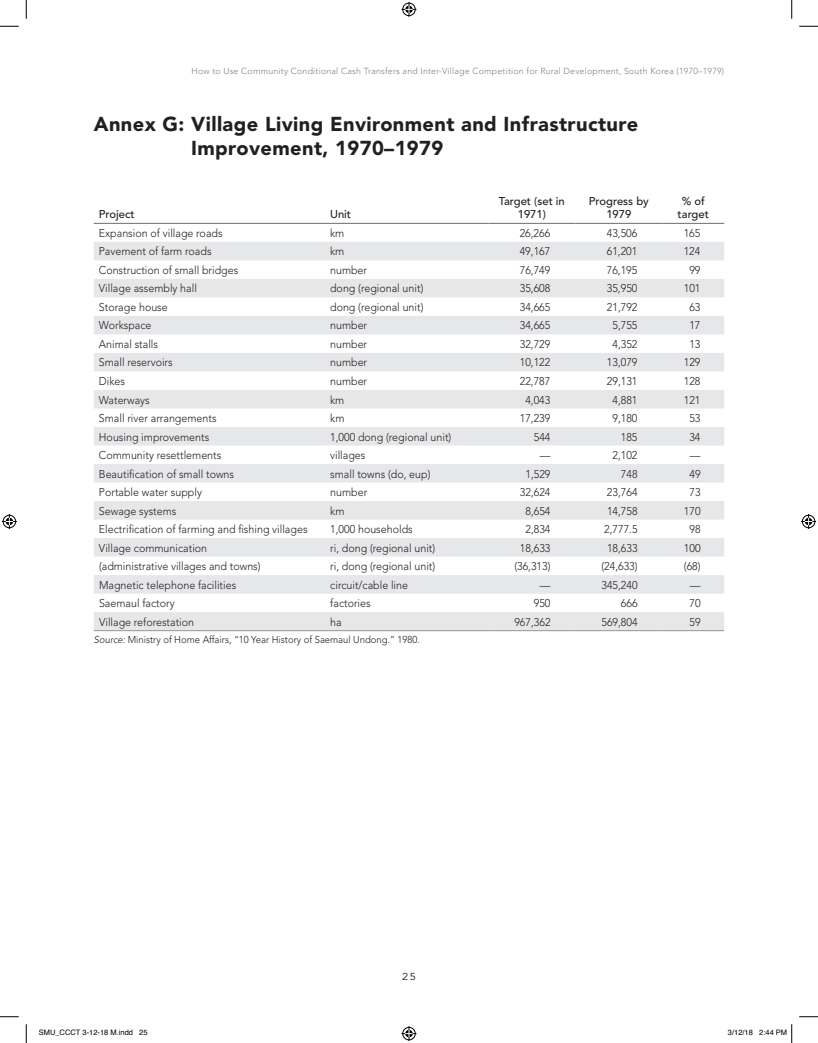
<style>
.page{position:relative;width:818px;height:1043px;background:#fff}
.page>*{position:absolute;margin:0;border:0;box-sizing:border-box;transform-origin:0 0}
.t1{font:900 20px/23.8px "Avenir LT Std";letter-spacing:.02em;color:#231f20}
.t2{font:300 11.25px "Avenir LT Std";color:#231f20;scale:.95 1}
.t3{font:500 11.25px/13.5px "Avenir LT Std";color:#231f20;text-align:center}
.t4{font:300 10px "Avenir LT Std";color:#231f20;scale:.95 1}
.t5{font:10px "Avenir LT Std";color:#231f20;scale:1.1 1}
.t6{font:300 8.75px "Avenir LT Std";letter-spacing:.025em;color:#808285}
.t7{font:7.5px "Helvetica";color:#000}
.s1{font-style:italic}
</style>
<div class="page">
<svg style="left:94px;top:242px;width:630px;height:388px;fill:#e6e7e9"></svg>
<hr style="left:94px;top:630px;width:231px;height:1px;background:#939598">
<hr style="left:325px;top:630px;width:163px;height:1px;background:#939598">
<hr style="left:488px;top:630px;width:87px;height:1px;background:#939598">
<hr style="left:575px;top:630px;width:87px;height:1px;background:#939598">
<hr style="left:662px;top:630px;width:62px;height:1px;background:#939598">
<hr style="left:94px;top:223px;width:231px;height:1px;background:#6c6d70">
<hr style="left:325px;top:223px;width:163px;height:1px;background:#6c6d70">
<hr style="left:488px;top:223px;width:87px;height:1px;background:#6c6d70">
<hr style="left:575px;top:223px;width:87px;height:1px;background:#6c6d70">
<hr style="left:662px;top:223px;width:62px;height:1px;background:#6c6d70">
<svg style="left:0;top:25px;width:19px;height:2px"></svg>
<svg style="left:799px;top:25px;width:19px;height:2px"></svg>
<svg style="left:0;top:1016px;width:19px;height:1px"></svg>
<svg style="left:799px;top:1016px;width:19px;height:1px"></svg>
<svg style="left:25px;top:0;width:2px;height:19px"></svg>
<svg style="left:25px;top:1024px;width:2px;height:18px"></svg>
<svg style="left:791px;top:0;width:1px;height:19px"></svg>
<svg style="left:401px;top:2px;width:15px;height:15px"></svg>
<svg style="left:401px;top:1026px;width:15px;height:15px"></svg>
<svg style="left:2px;top:514px;width:15px;height:15px"></svg>
<svg style="left:801px;top:514px;width:15px;height:15px"></svg>
<svg style="left:791px;top:1024px;width:1px;height:18px"></svg>
<p class="t6" style="left:192px;top:66px;width:534px">How to Use Community Conditional Cash Transfers and Inter-Village Competition for Rural Development, South Korea (1970–1979)</p>
<h1 class="t1" style="left:191px;top:112px;width:448px;text-indent:-97px">Annex G: Village Living Environment and Infrastructure<br>Improvement, 1970–1979</h1>
<p class="t3" style="left:99px;top:208px;width:37px">Project</p>
<p class="t3" style="left:330px;top:208px;width:23px">Unit</p>
<p class="t3" style="left:499px;top:194px;width:68px">Target (set in<br>1971)</p>
<p class="t3" style="left:588px;top:194px;width:62px">Progress by<br>1979</p>
<p class="t3" style="left:677px;top:194px;width:33px">% of target</p>
<p class="t2" style="left:99px;top:226px;width:132px">Expansion of village roads</p>
<p class="t2" style="left:330px;top:226px;width:16px">km</p>
<p class="t2" style="left:519px;top:226px;width:34px">26,266</p>
<p class="t2" style="left:606px;top:226px;width:34px">43,506</p>
<p class="t2" style="left:683px;top:226px;width:19px">165</p>
<p class="t2" style="left:99px;top:245px;width:120px">Pavement of farm roads</p>
<p class="t2" style="left:330px;top:245px;width:16px">km</p>
<p class="t2" style="left:519px;top:245px;width:34px">49,167</p>
<p class="t2" style="left:606px;top:245px;width:34px">61,201</p>
<p class="t2" style="left:683px;top:245px;width:19px">124</p>
<p class="t2" style="left:99px;top:263px;width:148px">Construction of small bridges</p>
<p class="t2" style="left:330px;top:263px;width:40px">number</p>
<p class="t2" style="left:519px;top:263px;width:34px">76,749</p>
<p class="t2" style="left:606px;top:263px;width:34px">76,195</p>
<p class="t2" style="left:689px;top:263px;width:13px">99</p>
<p class="t2" style="left:99px;top:282px;width:105px">Village assembly hall</p>
<p class="t2" style="left:330px;top:282px;width:100px">dong (regional unit)</p>
<p class="t2" style="left:519px;top:282px;width:34px">35,608</p>
<p class="t2" style="left:607px;top:282px;width:34px">35,950</p>
<p class="t2" style="left:683px;top:282px;width:19px">101</p>
<p class="t2" style="left:99px;top:300px;width:74px">Storage house</p>
<p class="t2" style="left:330px;top:300px;width:100px">dong (regional unit)</p>
<p class="t2" style="left:519px;top:300px;width:34px">34,665</p>
<p class="t2" style="left:607px;top:300px;width:34px">21,792</p>
<p class="t2" style="left:689px;top:300px;width:13px">63</p>
<p class="t2" style="left:99px;top:319px;width:57px">Workspace</p>
<p class="t2" style="left:330px;top:319px;width:40px">number</p>
<p class="t2" style="left:519px;top:319px;width:34px">34,665</p>
<p class="t2" style="left:612px;top:319px;width:28px">5,755</p>
<p class="t2" style="left:689px;top:319px;width:13px">17</p>
<p class="t2" style="left:99px;top:337px;width:64px">Animal stalls</p>
<p class="t2" style="left:330px;top:337px;width:40px">number</p>
<p class="t2" style="left:520px;top:337px;width:34px">32,729</p>
<p class="t2" style="left:612px;top:337px;width:28px">4,352</p>
<p class="t2" style="left:689px;top:337px;width:13px">13</p>
<p class="t2" style="left:99px;top:356px;width:79px">Small reservoirs</p>
<p class="t2" style="left:330px;top:356px;width:40px">number</p>
<p class="t2" style="left:520px;top:356px;width:34px">10,122</p>
<p class="t2" style="left:607px;top:356px;width:34px">13,079</p>
<p class="t2" style="left:683px;top:356px;width:19px">129</p>
<p class="t2" style="left:99px;top:374px;width:29px">Dikes</p>
<p class="t2" style="left:330px;top:374px;width:40px">number</p>
<p class="t2" style="left:520px;top:374px;width:34px">22,787</p>
<p class="t2" style="left:607px;top:374px;width:34px">29,131</p>
<p class="t2" style="left:683px;top:374px;width:19px">128</p>
<p class="t2" style="left:99px;top:393px;width:55px">Waterways</p>
<p class="t2" style="left:330px;top:393px;width:16px">km</p>
<p class="t2" style="left:525px;top:393px;width:28px">4,043</p>
<p class="t2" style="left:612px;top:393px;width:28px">4,881</p>
<p class="t2" style="left:683px;top:393px;width:19px">121</p>
<p class="t2" style="left:99px;top:411px;width:125px">Small river arrangements</p>
<p class="t2" style="left:330px;top:411px;width:16px">km</p>
<p class="t2" style="left:520px;top:411px;width:34px">17,239</p>
<p class="t2" style="left:612px;top:411px;width:28px">9,180</p>
<p class="t2" style="left:689px;top:411px;width:13px">53</p>
<p class="t2" style="left:99px;top:430px;width:118px">Housing improvements</p>
<p class="t2" style="left:330px;top:430px;width:129px">1,000 dong (regional unit)</p>
<p class="t2" style="left:533px;top:430px;width:19px">544</p>
<p class="t2" style="left:620px;top:430px;width:19px">185</p>
<p class="t2" style="left:689px;top:430px;width:13px">34</p>
<p class="t2" style="left:99px;top:448px;width:130px">Community resettlements</p>
<p class="t2" style="left:330px;top:448px;width:39px">villages</p>
<p class="t2" style="left:539px;top:448px;width:13px">—</p>
<p class="t2" style="left:612px;top:448px;width:28px">2,102</p>
<p class="t2" style="left:689px;top:448px;width:13px">—</p>
<p class="t2" style="left:99px;top:467px;width:144px">Beautification of small towns</p>
<p class="t2" style="left:330px;top:467px;width:107px">small towns (do, eup)</p>
<p class="t2" style="left:525px;top:467px;width:28px">1,529</p>
<p class="t2" style="left:621px;top:467px;width:19px">748</p>
<p class="t2" style="left:689px;top:467px;width:13px">49</p>
<p class="t2" style="left:99px;top:485px;width:110px">Portable water supply</p>
<p class="t2" style="left:330px;top:485px;width:40px">number</p>
<p class="t2" style="left:520px;top:485px;width:34px">32,624</p>
<p class="t2" style="left:607px;top:485px;width:34px">23,764</p>
<p class="t2" style="left:689px;top:485px;width:13px">73</p>
<p class="t2" style="left:99px;top:504px;width:83px">Sewage systems</p>
<p class="t2" style="left:330px;top:504px;width:16px">km</p>
<p class="t2" style="left:525px;top:504px;width:28px">8,654</p>
<p class="t2" style="left:607px;top:504px;width:34px">14,758</p>
<p class="t2" style="left:683px;top:504px;width:19px">170</p>
<p class="t2" style="left:99px;top:522px;width:221px">Electrification of farming and fishing villages</p>
<p class="t2" style="left:330px;top:522px;width:88px">1,000 households</p>
<p class="t2" style="left:525px;top:522px;width:28px">2,834</p>
<p class="t2" style="left:604px;top:522px;width:37px">2,777.5</p>
<p class="t2" style="left:689px;top:522px;width:13px">98</p>
<p class="t2" style="left:99px;top:541px;width:115px">Village communication</p>
<p class="t2" style="left:330px;top:541px;width:112px">ri, dong (regional unit)</p>
<p class="t2" style="left:520px;top:541px;width:34px">18,633</p>
<p class="t2" style="left:607px;top:541px;width:34px">18,633</p>
<p class="t2" style="left:684px;top:541px;width:19px">100</p>
<p class="t2" style="left:99px;top:559px;width:172px">(administrative villages and towns)</p>
<p class="t2" style="left:330px;top:559px;width:112px">ri, dong (regional unit)</p>
<p class="t2" style="left:514px;top:559px;width:40px">(36,313)</p>
<p class="t2" style="left:601px;top:559px;width:40px">(24,633)</p>
<p class="t2" style="left:684px;top:559px;width:19px">(68)</p>
<p class="t2" style="left:99px;top:578px;width:146px">Magnetic telephone facilities</p>
<p class="t2" style="left:330px;top:578px;width:83px">circuit/cable line</p>
<p class="t2" style="left:540px;top:578px;width:13px">—</p>
<p class="t2" style="left:601px;top:578px;width:40px">345,240</p>
<p class="t2" style="left:690px;top:578px;width:13px">—</p>
<p class="t2" style="left:99px;top:596px;width:81px">Saemaul factory</p>
<p class="t2" style="left:330px;top:596px;width:44px">factories</p>
<p class="t2" style="left:534px;top:596px;width:19px">950</p>
<p class="t2" style="left:621px;top:596px;width:19px">666</p>
<p class="t2" style="left:689px;top:596px;width:13px">70</p>
<p class="t2" style="left:99px;top:615px;width:102px">Village reforestation</p>
<p class="t2" style="left:330px;top:615px;width:14px">ha</p>
<p class="t2" style="left:514px;top:615px;width:40px">967,362</p>
<p class="t2" style="left:601px;top:615px;width:40px">569,804</p>
<p class="t2" style="left:689px;top:615px;width:13px">59</p>
<p class="t4" style="left:94px;top:634px;width:343px"><span class="s1">Source:</span> Ministry of Home Affairs, “10 Year History of Saemaul Undong. ” 1980.</p>
<p class="t5" style="left:402px;top:970px;width:14px">25</p>
<p class="t7" style="left:39px;top:1027px;width:110px">SMU_CCCT 3-12-18 M.indd 25</p>
<p class="t7" style="left:728px;top:1027px;width:61px">3/12/18 2:44 PM</p>
</div>
